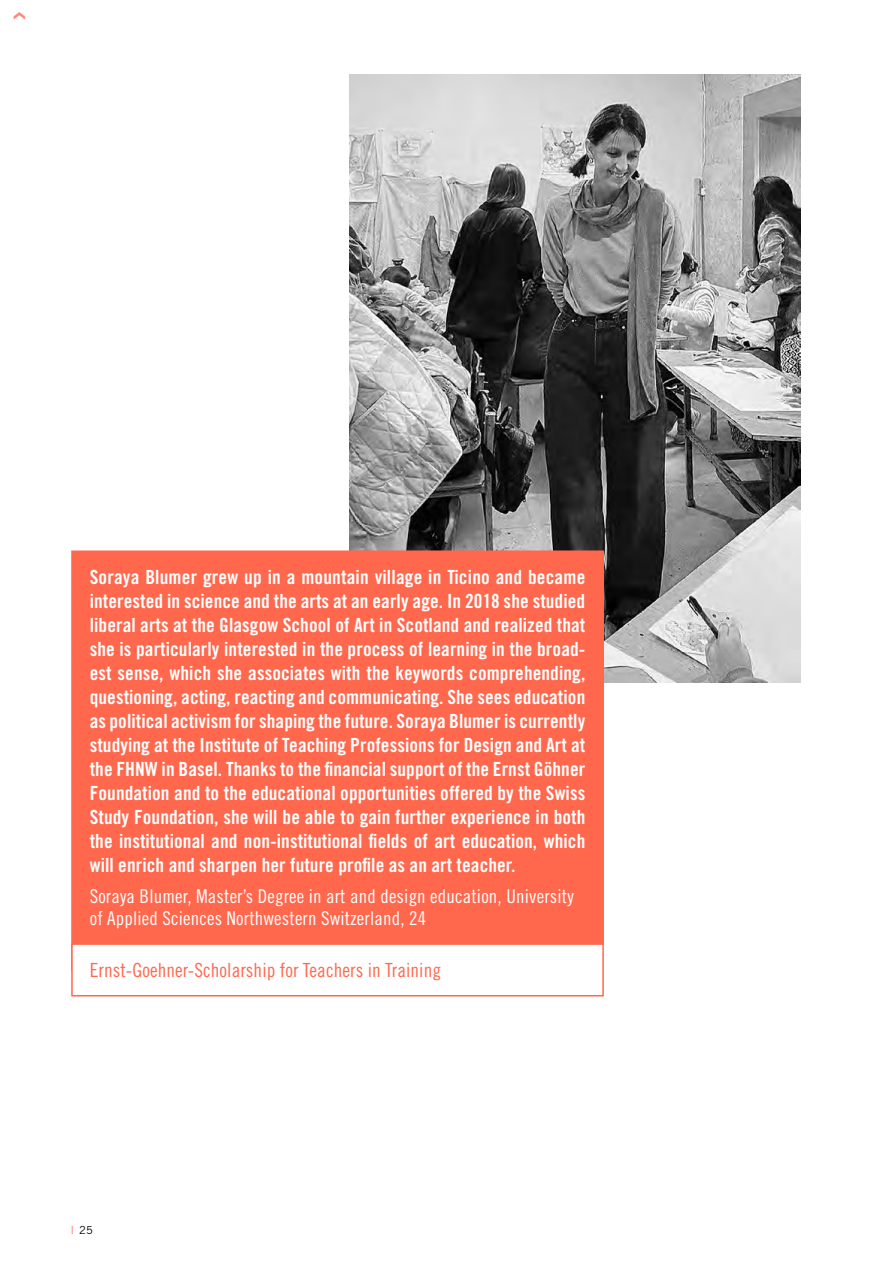
<style>
.page{position:relative;width:893px;height:1263px;background:#fff}
.page>*{position:absolute;margin:0;border:0;box-sizing:border-box;transform-origin:0 0}
.projekt_body{font:19.5px/24px "Trade Gothic Bold Cond Twenty";letter-spacing:.005em;color:#fff;text-align:justify}
.projekt_zusatz{font:19.5px "Trade Gothic Cond Eighteen";letter-spacing:.005em;color:#ff684d}
.Projekte_Name{font:19.05px/22.5px "Trade Gothic Cond Eighteen";letter-spacing:.01em;color:#fff}
.t1{font:11.1px "Trade Gothic";color:#000}
.s1{font-family:"Trade Gothic Cond Eighteen";color:#ff684d}
</style>
<div class="page">
<img style="left:350px;top:74px;width:450px;height:608px">
<div style="left:72px;top:551px;width:531px;height:420px;background:#ff684d"></div>
<div style="left:72px;top:944px;width:531px;height:52px;background:#fff"></div>
<div style="left:71px;top:943px;width:533px;height:53px;border:2px solid #ff684d"></div>
<p class="projekt_body" style="left:90px;top:565px;width:497px">Soraya Blumer grew up in a mountain village in Ticino and became interested in science and the arts at an early age. In 2018 she studied liberal arts at the Glasgow School of Art in Scotland and realized that she is particularly interested in the process of learning in the broad&shy;est sense, which she associates with the keywords comprehending, questioning, acting, reacting and communicating. She sees education as political activism for shaping the future. Soraya Blumer is currently studying at the Institute of Teaching Professions for Design and Art at the FHNW in Basel. Thanks to the financial support of the Ernst Göhner Foundation and to the educational opportunities offered by the Swiss Study Foundation, she will be able to gain further experience in both the institutional and non-institutional fields of art education, which will enrich and sharpen her future profile as an art teacher.</p>
<p class="Projekte_Name" style="left:90px;top:885px;width:485px">Soraya Blumer, Master’s Degree in art and design education, University of Applied Sciences Northwestern Switzerland, 24</p>
<p class="projekt_zusatz" style="left:90px;top:958px;width:353px">Ernst-Goehner-Scholarship for Teachers in Training</p>
<p class="t1" style="left:71px;top:1224px;width:23px"><span class="s1">|</span> 25</p>
</div>
